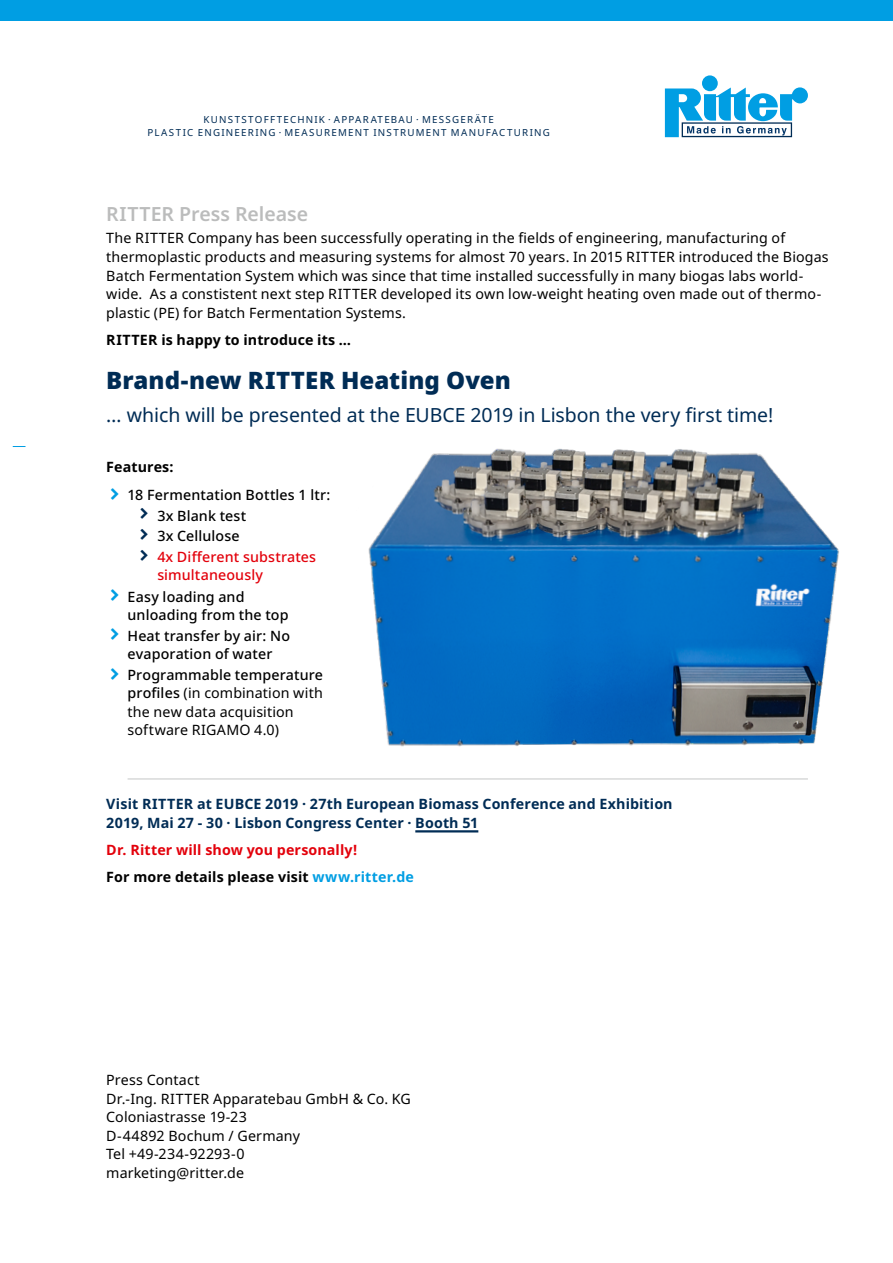
<style>
.page{position:relative;width:893px;height:1263px;background:#fff}
.page>*{position:absolute;margin:0;border:0;box-sizing:border-box;transform-origin:0 0}
.PR_Heading{font:900 24px "Noto Sans";color:#002c55}
.PR_Heading_Underline{font:19.5px "Noto Sans";letter-spacing:-.005em;color:#002c55}
.PR_PreHeading{font:600 19.5px "Noto Sans";color:#bbbcbc}
.PR_Text{font:14.25px/18.6px "Noto Sans";letter-spacing:.01em;color:#000}
.t1{font:500 14.25px/18.5px "Noto Sans";letter-spacing:.01em;color:#000}
.PR_Trade_Fair_Info{font:700 14.25px/18.5px "Noto Sans";letter-spacing:.01em;color:#002c55}
.PR_Text-2{font:700 14.25px "Noto Sans";letter-spacing:.01em;color:#000}
.t2{font:500 14.25px/18.6px "Noto Sans";letter-spacing:.01em;color:#e3000b}
.PR_Text-3{font:700 14.25px "Noto Sans";letter-spacing:.01em;color:#e3000b}
.t3{font:9.75px/12.8px "Noto Sans";letter-spacing:.125em;color:#002c55;text-align:center}
.s1{font-weight:500}
.s2{color:#009ee3}
</style>
<div class="page">
<div style="left:0;top:0;width:893px;height:21px;background:#009ee3"></div>
<svg style="left:13px;top:446px;width:13px;height:1px"></svg>
<svg style="left:665px;top:75px;width:143px;height:62px"></svg>
<hr style="left:128px;top:778px;width:680px;height:1px;background:#c5c6c6">
<img style="left:170px;top:448px;width:669px;height:385px">
<p class="t3" style="left:147px;top:114px;width:404px">KUNSTSTOFFTECHNIK · APPARATEBAU · MESSGERÄTE<br>PLASTIC ENGINEERING · MEASUREMENT INSTRUMENT MANUFACTURING</p>
<p class="PR_PreHeading" style="left:106px;top:200px;width:203px">RITTER Press Release</p>
<p class="PR_Text" style="left:106px;top:229px;width:724px">The RITTER Company has been successfully operating in the fields of engineering, manufacturing of thermoplastic products and measuring systems for almost 70 years. In 2015 RITTER introduced the Biogas Batch Fermentation System which was since that time installed successfully in many biogas labs world&shy;wide. As a constistent next step RITTER developed its own low-weight heating oven made out of thermo&shy;plastic (PE) for Batch Fermentation Systems.</p>
<p class="PR_Text-2" style="left:106px;top:329px;width:246px">RITTER is happy to introduce its …</p>
<p class="PR_Heading" style="left:106px;top:362px;width:406px">Brand-new RITTER Heating Oven</p>
<p class="PR_Heading_Underline" style="left:106px;top:402px;width:669px">… which will be presented at the EUBCE 2019 in Lisbon the very first time!</p>
<p class="PR_Text-2" style="left:106px;top:457px;width:69px">Features:</p>
<p class="t1" style="left:128px;top:486px;width:204px">18 Fermentation Bottles 1 ltr:</p>
<p class="t1" style="left:157px;top:506px;width:90px">3x Blank test</p>
<p class="t1" style="left:157px;top:527px;width:84px">3x Cellulose</p>
<p class="t2" style="left:157px;top:548px;width:160px">4x Different substrates simultaneously</p>
<p class="t1" style="left:128px;top:587px;width:162px">Easy loading and unloading from the top</p>
<p class="t1" style="left:128px;top:626px;width:164px">Heat transfer by air: No evaporation of water</p>
<p class="PR_Text" style="left:128px;top:666px;width:197px"><span class="s1">Programmable temperature profiles</span> (in combination with the new data acquisition software RIGAMO 4.0)</p>
<p class="PR_Trade_Fair_Info" style="left:106px;top:795px;width:568px">Visit RITTER at EUBCE 2019 · 27th European Biomass Conference and Exhibition<br>2019, Mai 27 - 30 · Lisbon Congress Center · Booth 51</p>
<p class="PR_Text-3" style="left:106px;top:839px;width:252px">Dr. Ritter will show you personally!</p>
<p class="PR_Text-2" style="left:106px;top:866px;width:309px">For more details please visit <span class="s2">www.ritter.de</span></p>
<p class="PR_Text" style="left:106px;top:1071px;width:306px">Press Contact<br>Dr.-Ing. RITTER Apparatebau GmbH &amp; Co. KG<br>Coloniastrasse 19-23<br>D-44892 Bochum / Germany<br>Tel +49-234-92293-0<br>marketing@ritter.de</p>
</div>
